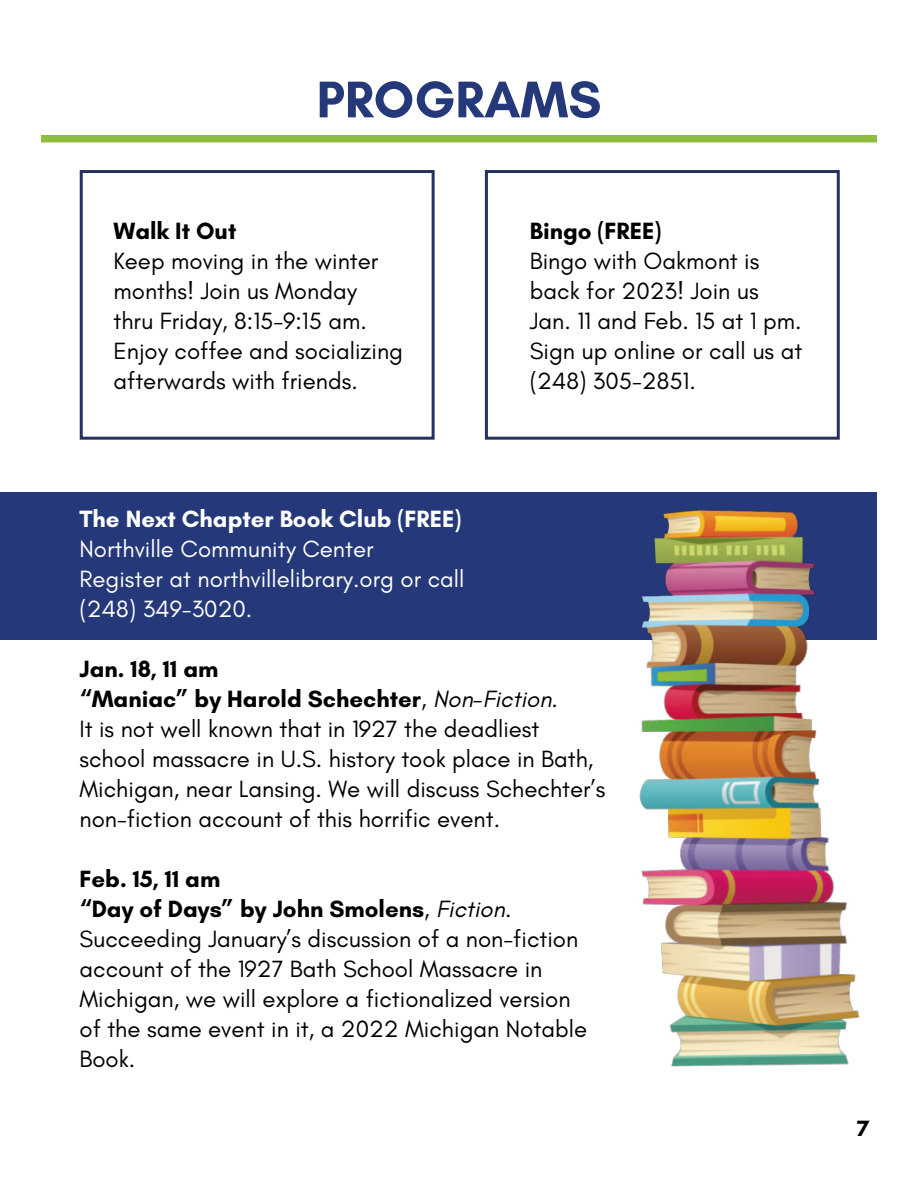
<style>
.page{position:relative;width:918px;height:1188px;background:#fff}
.page>*{position:absolute;margin:0;border:0;box-sizing:border-box;transform-origin:0 0}
.t1{font:700 52.5px "Glacial Indifference";color:#253879}
.t2{font:24px/30px "Glacial Indifference";color:#000}
.t3{font:700 24px "Glacial Indifference";color:#000}
.t4{font:24px "Glacial Indifference";color:#fff}
.t5{font:700 24px "Glacial Indifference";color:#fff}
.t6{font:700 22.5px "Glacial Indifference";color:#000}
.s1{font-weight:400}
.s2{font-weight:400;font-style:italic}
</style>
<div class="page">
<div style="left:1px;top:492px;width:876px;height:147px;background:#253879"></div>
<div style="left:41px;top:135px;width:836px;height:7px;background:#8ebe3f"></div>
<div style="left:80px;top:170px;width:355px;height:270px;border:3px solid #25315f"></div>
<div style="left:485px;top:170px;width:355px;height:270px;border:3px solid #25315f"></div>
<img style="left:526px;top:510px;width:351px;height:557px">
<p class="t1" style="left:317px;top:67px;width:286px">PROGRAMS</p>
<p class="t3" style="left:114px;top:216px;width:124px">Walk It Out</p>
<p class="t2" style="left:114px;top:246px;width:291px">Keep moving in the winter months! Join us Monday<br>thru Friday, 8:15-9:15 am.<br>Enjoy coffee and socializing afterwards with friends.</p>
<p class="t3" style="left:530px;top:216px;width:133px">Bingo (FREE)</p>
<p class="t2" style="left:530px;top:246px;width:231px">Bingo with Oakmont is back for 2023! Join us</p>
<p class="t2" style="left:530px;top:306px;width:273px">Jan. 11 and Feb. 15 at 1 pm.</p>
<p class="t2" style="left:530px;top:336px;width:274px">Sign up online or call us at</p>
<p class="t2" style="left:530px;top:366px;width:168px">(248) 305-2851.</p>
<p class="t5" style="left:80px;top:504px;width:383px">The Next Chapter Book Club (FREE)</p>
<p class="t4" style="left:80px;top:535px;width:296px">Northville Community Center</p>
<p class="t4" style="left:80px;top:565px;width:386px">Register at northvillelibrary.org or call</p>
<p class="t4" style="left:80px;top:595px;width:174px">(248) 349-3020.</p>
<p class="t3" style="left:80px;top:654px;width:140px">Jan. 18, 11 am</p>
<p class="t3" style="left:80px;top:684px;width:480px">“Maniac” by Harold Schechter<span class="s1">,</span> <span class="s2">Non-Fiction</span><span class="s1">.</span></p>
<p class="t2" style="left:80px;top:714px;width:527px">It is not well known that in 1927 the deadliest school massacre in U.S. history took place in Bath, Michigan, near Lansing. We will discuss Schechter’s non-fiction account of this horrific event.</p>
<p class="t3" style="left:80px;top:864px;width:142px">Feb. 15, 11 am</p>
<p class="t3" style="left:80px;top:894px;width:433px">“Day of Days” by John Smolens<span class="s1">,</span> <span class="s2">Fiction</span><span class="s1">.</span></p>
<p class="t2" style="left:80px;top:924px;width:509px">Succeeding January’s discussion of a non-fiction account of the 1927 Bath School Massacre in Michigan, we will explore a fictionalized version of the same event in it, a 2022 Michigan Notable Book.</p>
<p class="t6" style="left:857px;top:1115px;width:14px">7</p>
</div>
